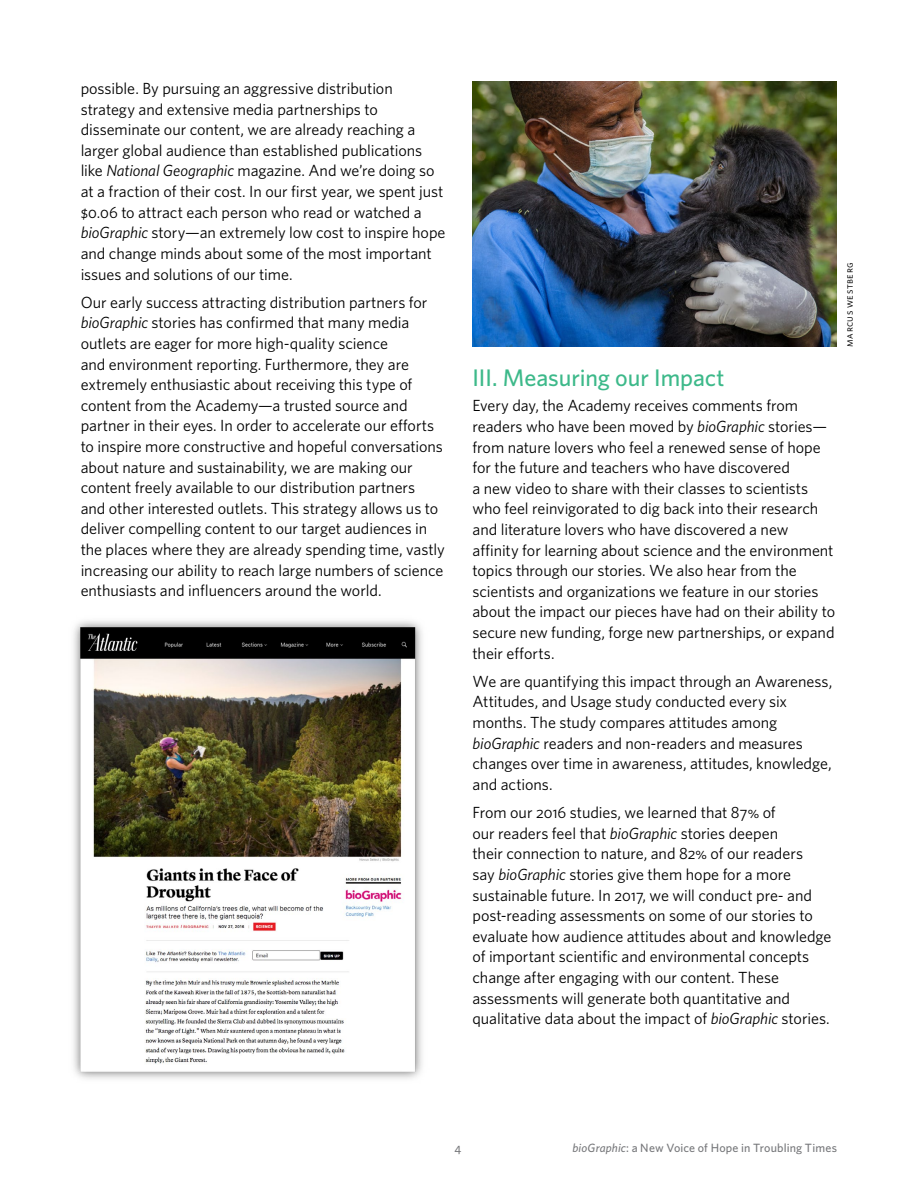
<style>
.page{position:relative;width:918px;height:1188px;background:#fff}
.page>*{position:absolute;margin:0;border:0;box-sizing:border-box;transform-origin:0 0}
.t1{font:500 24px "Whitney";letter-spacing:-.005em;color:#3db98a}
.t2{font:16.2px/20.5px "Whitney";letter-spacing:-.005em;color:#000}
.t3{font:500 12px "Whitney";letter-spacing:.01em;color:#77787b}
.t4{font:10.5px "Whitney";letter-spacing:.05em;color:#000}
.s1{font-style:italic}
</style>
<div class="page">
<img style="left:73px;top:621px;width:349px;height:458px">
<img style="left:472px;top:81px;width:365px;height:266px">
<p class="t2" style="left:81px;top:78px;width:366px">possible. By pursuing an aggressive distribution strategy and extensive media partnerships to disseminate our content, we are already reaching a larger global audience than established publications like <span class="s1">National Geographic</span> magazine. And we’re doing so at a fraction of their cost. In our first year, we spent just $0.06 to attract each person who read or watched a <span class="s1">bioGraphic</span> story—an extremely low cost to inspire hope and change minds about some of the most important issues and solutions of our time.</p>
<p class="t2" style="left:81px;top:291px;width:366px">Our early success attracting distribution partners for <span class="s1">bioGraphic</span> stories has confirmed that many media outlets are eager for more high-quality science<br>and environment reporting. Furthermore, they are extremely enthusiastic about receiving this type of content from the Academy—a trusted source and partner in their eyes. In order to accelerate our efforts to inspire more constructive and hopeful conversations about nature and sustainability, we are making our content freely available to our distribution partners<br>and other interested outlets. This strategy allows us to deliver compelling content to our target audiences in the places where they are already spending time, vastly increasing our ability to reach large numbers of science enthusiasts and influencers around the world.</p>
<h1 class="t1" style="left:472px;top:362px;width:254px">III. Measuring our Impact</h1>
<p class="t2" style="left:472px;top:395px;width:364px">Every day, the Academy receives comments from readers who have been moved by <span class="s1">bioGraphic</span> stories— from nature lovers who feel a renewed sense of hope for the future and teachers who have discovered<br>a new video to share with their classes to scientists who feel reinvigorated to dig back into their research and literature lovers who have discovered a new affinity for learning about science and the environment topics through our stories. We also hear from the scientists and organizations we feature in our stories about the impact our pieces have had on their ability to secure new funding, forge new partnerships, or expand their efforts.</p>
<p class="t2" style="left:472px;top:671px;width:361px">We are quantifying this impact through an Awareness, Attitudes, and Usage study conducted every six months. The study compares attitudes among <span class="s1">bioGraphic</span> readers and non-readers and measures changes over time in awareness, attitudes, knowledge, and actions.</p>
<p class="t2" style="left:472px;top:802px;width:360px">From our 2016 studies, we learned that 87% of<br>our readers feel that <span class="s1">bioGraphic</span> stories deepen<br>their connection to nature, and 82% of our readers<br>say <span class="s1">bioGraphic</span> stories give them hope for a more sustainable future. In 2017, we will conduct pre- and post-reading assessments on some of our stories to evaluate how audience attitudes about and knowledge of important scientific and environmental concepts change after engaging with our content. These assessments will generate both quantitative and qualitative data about the impact of <span class="s1">bioGraphic</span> stories.</p>
<p class="t4" style="left:842px;top:347px;width:86px;rotate:-90deg">marcus westberg</p>
<p class="t3" style="left:455px;top:1140px;width:8px">4</p>
<p class="t3" style="left:573px;top:1140px;width:266px"><span class="s1">bioGraphic</span>: a New Voice of Hope in Troubling Times</p>
</div>
